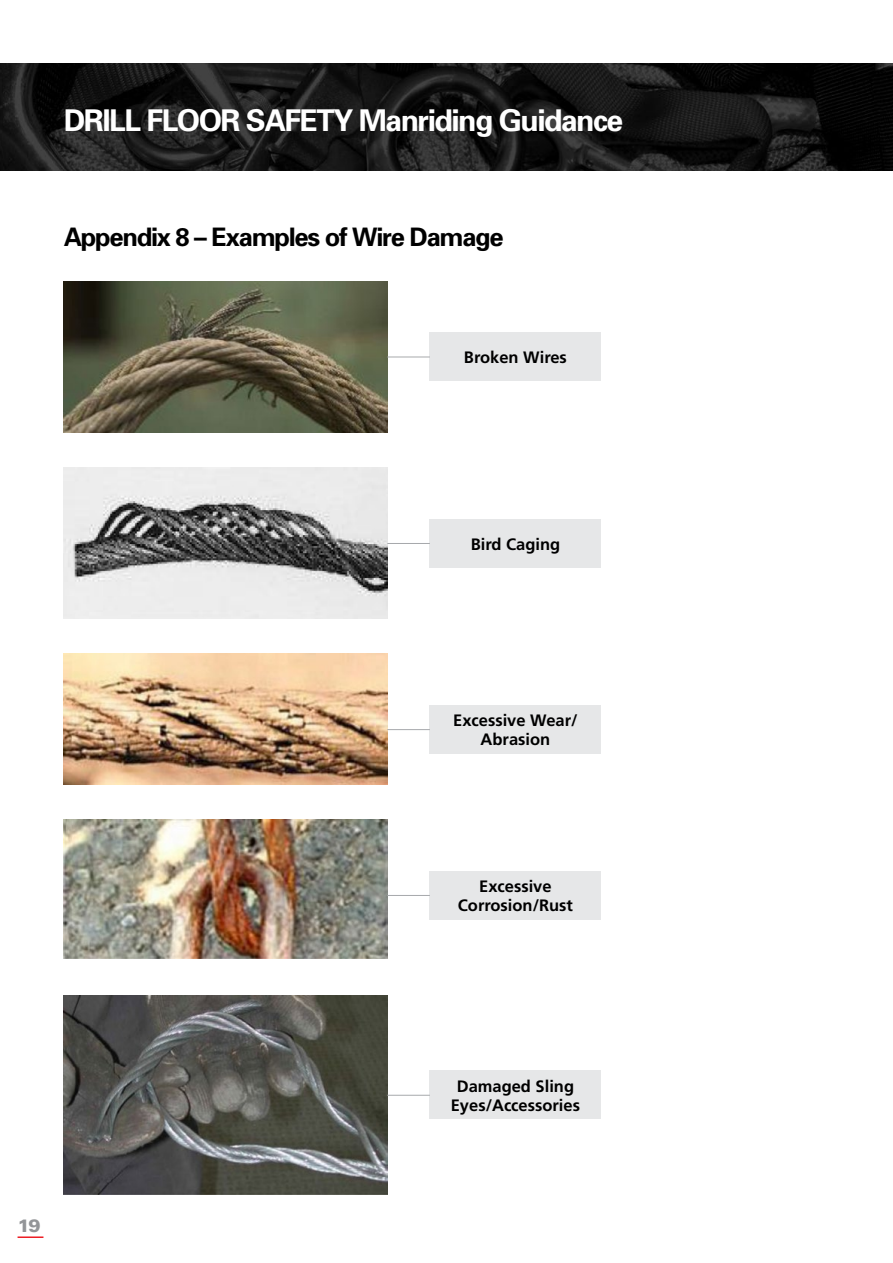
<style>
.page{position:relative;width:893px;height:1263px;background:#fff}
.page>*{position:absolute;margin:0;border:0;box-sizing:border-box;transform-origin:0 0}
.t1{font:700 30px "Univers";letter-spacing:-.05em;color:#fff}
.t2{font:700 25.5px "Univers";letter-spacing:-.05em;color:#000}
.t3{font:900 18px "Univers";color:#939598}
.t4{font:700 16.5px/19.5px "Frutiger";color:#000;text-align:center}
</style>
<div class="page">
<img style="left:0;top:64px;width:893px;height:106px">
<hr style="left:18px;top:1236px;width:25px;height:2px;background:#ed1d24">
<img style="left:64px;top:282px;width:323px;height:150px">
<div style="left:430px;top:333px;width:171px;height:48px;background:#e6e7e8"></div>
<img style="left:64px;top:468px;width:323px;height:150px">
<div style="left:430px;top:519px;width:171px;height:48px;background:#e6e7e8"></div>
<img style="left:64px;top:654px;width:323px;height:130px">
<div style="left:430px;top:705px;width:171px;height:48px;background:#e6e7e8"></div>
<img style="left:64px;top:820px;width:323px;height:138px">
<div style="left:430px;top:871px;width:171px;height:48px;background:#e6e7e8"></div>
<img style="left:64px;top:995px;width:323px;height:200px">
<div style="left:430px;top:1071px;width:171px;height:48px;background:#e6e7e8"></div>
<hr style="left:387px;top:357px;width:43px;height:1px;background:#a7a9ac">
<hr style="left:387px;top:543px;width:43px;height:1px;background:#a7a9ac">
<hr style="left:387px;top:729px;width:43px;height:1px;background:#a7a9ac">
<hr style="left:387px;top:895px;width:43px;height:1px;background:#a7a9ac">
<hr style="left:387px;top:1095px;width:43px;height:1px;background:#a7a9ac">
<h1 class="t1" style="left:64px;top:101px;width:561px">DRILL FLOOR SAFETY Manriding Guidance</h1>
<h2 class="t2" style="left:64px;top:221px;width:441px">Appendix 8 – Examples of Wire Damage</h2>
<p class="t4" style="left:464px;top:348px;width:105px">Broken Wires</p>
<p class="t3" style="left:18px;top:1214px;width:25px">19</p>
<p class="t4" style="left:471px;top:534px;width:91px">Bird Caging</p>
<p class="t4" style="left:453px;top:710px;width:126px">Excessive Wear/<br>Abrasion</p>
<p class="t4" style="left:458px;top:876px;width:117px">Excessive<br>Corrosion/Rust</p>
<p class="t4" style="left:451px;top:1076px;width:131px">Damaged Sling<br>Eyes/Accessories</p>
</div>
